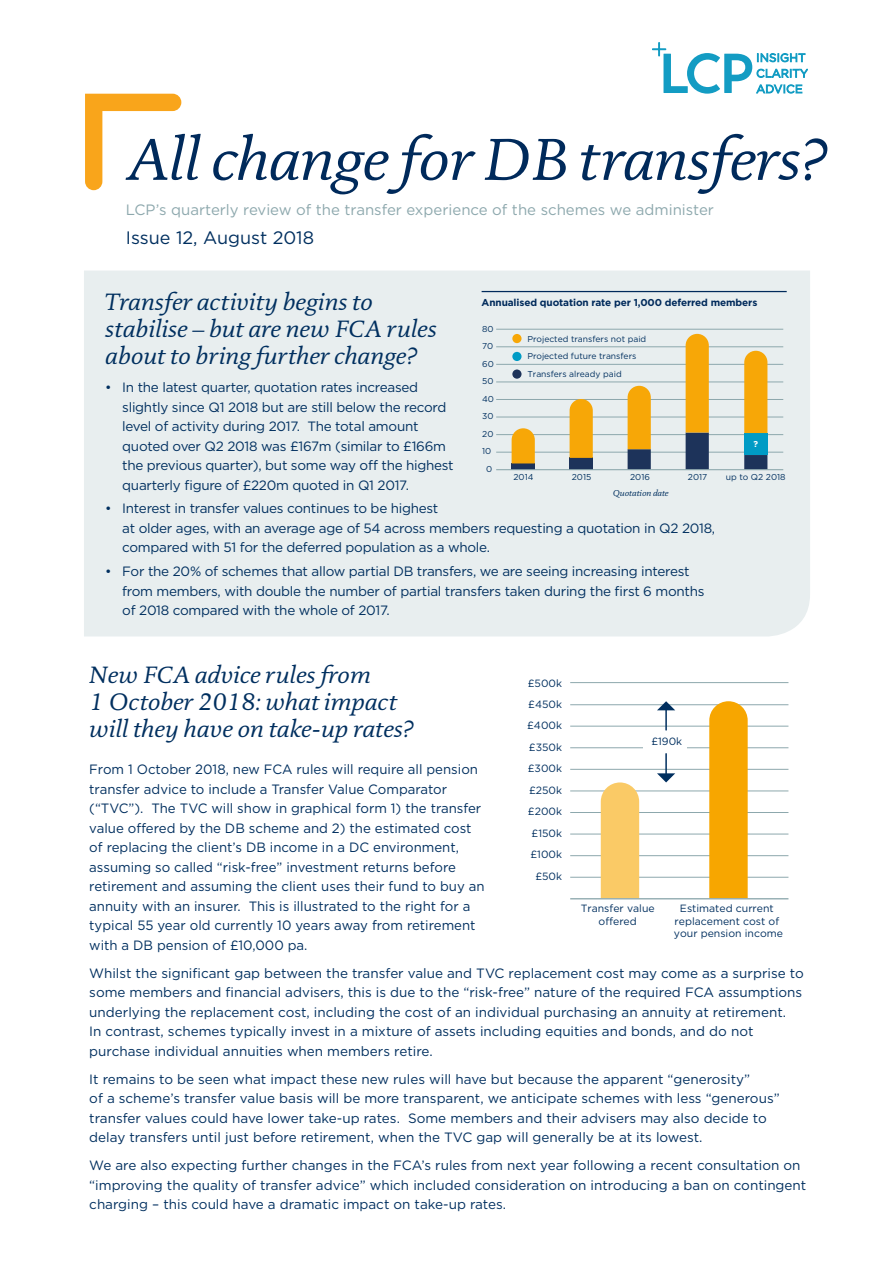
<style>
.page{position:relative;width:893px;height:1263px;background:#fff}
.page>*{position:absolute;margin:0;border:0;box-sizing:border-box;transform-origin:0 0}
.Italic_title_295{font:italic 60px "DTL Documenta TOT";letter-spacing:-.01em;color:#002a5b}
.t1{font:italic 24px/27px "DTL Documenta TOT";color:#002f5f}
.t2{font:18px "Gotham";color:#002f5f}
.t3{font:15px "Gotham";color:#8da8ad}
.Copy{font:13.5px/19.5px "Gotham";color:#002f5f}
.Copy-2{font:13.5px/19.5px "Gotham";letter-spacing:-.02em;color:#002f5f}
.t4{font:10.5px/12.6px "Gotham";color:#002f5f;text-align:center}
.Chart_title{font:700 10.05px "Gotham";letter-spacing:-.01em;color:#002a5b}
.t5{font:8.55px/17.5px "Gotham";color:#002f5f}
.t6{font:italic 8.55px "DTL Documenta TOT";color:#002f5f}
.t7{font:700 8.55px "Gotham";color:#fff}
</style>
<div class="page">
<svg style="left:652px;top:43px;width:156px;height:51px"></svg>
<svg style="left:85px;top:94px;width:96px;height:96px"></svg>
<div style="left:84px;top:270px;width:726px;height:366px;background:#e8eeef"></div>
<div style="left:512px;top:352px;width:9px;height:9px;background:#009bc5;border-radius:50%"></div>
<div style="left:512px;top:369px;width:9px;height:10px;background:#1d335a;border-radius:50%"></div>
<div style="left:512px;top:334px;width:9px;height:9px;background:#f7a707;border-radius:50%"></div>
<hr style="left:496px;top:329px;width:287px;height:1px;background:#8da8ad">
<hr style="left:496px;top:347px;width:287px;height:1px;background:#8da8ad">
<hr style="left:496px;top:364px;width:287px;height:1px;background:#8da8ad">
<hr style="left:496px;top:382px;width:287px;height:1px;background:#8da8ad">
<hr style="left:496px;top:399px;width:287px;height:1px;background:#8da8ad">
<hr style="left:496px;top:417px;width:287px;height:1px;background:#8da8ad">
<hr style="left:496px;top:434px;width:287px;height:1px;background:#8da8ad">
<hr style="left:496px;top:452px;width:287px;height:1px;background:#8da8ad">
<div style="left:512px;top:463px;width:23px;height:7px;background:#1d335a"></div>
<div style="left:570px;top:457px;width:23px;height:13px;background:#1d335a"></div>
<svg style="left:512px;top:428px;width:23px;height:35px"></svg>
<svg style="left:570px;top:399px;width:23px;height:59px"></svg>
<svg style="left:628px;top:386px;width:23px;height:83px;background:#c38e22"></svg>
<svg style="left:686px;top:334px;width:23px;height:135px;background:#bc8923"></svg>
<svg style="left:744px;top:455px;width:23px;height:14px"></svg>
<div style="left:744px;top:433px;width:23px;height:22px;background:#009bc5"></div>
<svg style="left:744px;top:351px;width:23px;height:82px;background:#f6a90f"></svg>
<hr style="left:496px;top:469px;width:287px;height:1px;background:#8da8ad">
<hr style="left:482px;top:291px;width:305px;height:1px;background:#002a5b">
<hr style="left:570px;top:682px;width:218px;height:1px;background:#8da8ad">
<hr style="left:570px;top:704px;width:218px;height:1px;background:#8da8ad">
<hr style="left:570px;top:726px;width:218px;height:1px;background:#8da8ad">
<hr style="left:570px;top:747px;width:218px;height:1px;background:#8da8ad">
<hr style="left:570px;top:769px;width:218px;height:1px;background:#8da8ad">
<hr style="left:570px;top:791px;width:218px;height:1px;background:#8da8ad">
<hr style="left:570px;top:812px;width:218px;height:1px;background:#8da8ad">
<hr style="left:570px;top:834px;width:218px;height:1px;background:#8da8ad">
<hr style="left:570px;top:855px;width:218px;height:1px;background:#8da8ad">
<hr style="left:570px;top:877px;width:218px;height:1px;background:#8da8ad">
<div style="left:643px;top:735px;width:44px;height:15px;background:#fff"></div>
<div style="left:601px;top:782px;width:38px;height:116px;background:#faca66"></div>
<svg style="left:709px;top:701px;width:39px;height:197px;background:#f6a909"></svg>
<hr style="left:570px;top:898px;width:218px;height:1px;background:#8da8ad">
<hr style="left:665px;top:754px;width:2px;height:20px;background:#002f5f">
<svg style="left:657px;top:773px;width:18px;height:9px"></svg>
<hr style="left:665px;top:709px;width:2px;height:21px;background:#002f5f">
<svg style="left:657px;top:701px;width:18px;height:9px"></svg>
<p class="Italic_title_295" style="left:127px;top:123px;width:703px">All change for DB transfers?</p>
<p class="t3" style="left:126px;top:200px;width:590px">LCP’s quarterly review of the transfer experience of the schemes we administer</p>
<p class="t2" style="left:126px;top:226px;width:190px">Issue 12, August 2018</p>
<p class="t1" style="left:105px;top:288px;width:333px">Transfer activity begins to stabilise – but are new FCA rules about to bring further change?</p>
<p class="Copy-2" style="left:122px;top:377px;width:333px;text-indent:-17px">• In the latest quarter, quotation rates increased slightly since Q1 2018 but are still below the record level of activity during 2017. The total amount quoted over Q2 2018 was £167m (similar to £166m the previous quarter), but some way off the highest quarterly figure of £220m quoted in Q1 2017.</p>
<p class="Copy-2" style="left:122px;top:499px;width:594px;text-indent:-17px">• Interest in transfer values continues to be highest<br>at older ages, with an average age of 54 across members requesting a quotation in Q2 2018, compared with 51 for the deferred population as a whole.</p>
<p class="Copy-2" style="left:122px;top:561px;width:584px;text-indent:-17px">• For the 20% of schemes that allow partial DB transfers, we are seeing increasing interest from members, with double the number of partial transfers taken during the first 6 months of 2018 compared with the whole of 2017.</p>
<p class="Chart_title" style="left:482px;top:296px;width:277px">Annualised quotation rate per 1,000 deferred members</p>
<p class="t5" style="left:482px;top:319px;width:13px">80</p>
<p class="t5" style="left:527px;top:330px;width:120px">Projected transfers not paid<br>Projected future transfers<br>Transfers already paid</p>
<p class="t5" style="left:482px;top:337px;width:13px">70</p>
<p class="t5" style="left:482px;top:355px;width:13px">60</p>
<p class="t5" style="left:482px;top:372px;width:13px">50</p>
<p class="t5" style="left:482px;top:390px;width:13px">40</p>
<p class="t5" style="left:482px;top:407px;width:13px">30</p>
<p class="t5" style="left:482px;top:425px;width:13px">20</p>
<p class="t7" style="left:753px;top:438px;width:6px">?</p>
<p class="t5" style="left:482px;top:442px;width:11px">10</p>
<p class="t5" style="left:486px;top:460px;width:8px">0</p>
<p class="t5" style="left:513px;top:468px;width:22px">2014</p>
<p class="t5" style="left:572px;top:468px;width:21px">2015</p>
<p class="t5" style="left:630px;top:468px;width:21px">2016</p>
<p class="t5" style="left:688px;top:468px;width:21px">2017</p>
<p class="t5" style="left:726px;top:468px;width:61px">up to Q2 2018</p>
<p class="t6" style="left:613px;top:488px;width:57px">Quotation date</p>
<p class="t1" style="left:89px;top:662px;width:326px">New FCA advice rules from<br>1 October 2018: what impact will they have on take-up rates?</p>
<p class="Copy" style="left:89px;top:759px;width:397px">From 1 October 2018, new FCA rules will require all pension transfer advice to include a Transfer Value Comparator (“TVC”). The TVC will show in graphical form 1) the transfer value offered by the DB scheme and 2) the estimated cost of replacing the client’s DB income in a DC environment, assuming so called “risk-free” investment returns before retirement and assuming the client uses their fund to buy an annuity with an insurer. This is illustrated to the right for a typical 55 year old currently 10 years away from retirement with a DB pension of £10,000 pa.</p>
<p class="Copy" style="left:89px;top:963px;width:716px">Whilst the significant gap between the transfer value and TVC replacement cost may come as a surprise to some members and financial advisers, this is due to the “risk-free” nature of the required FCA assumptions underlying the replacement cost, including the cost of an individual purchasing an annuity at retirement.<br>In contrast, schemes typically invest in a mixture of assets including equities and bonds, and do not purchase individual annuities when members retire.</p>
<p class="Copy" style="left:89px;top:1069px;width:692px">It remains to be seen what impact these new rules will have but because the apparent “generosity”<br>of a scheme’s transfer value basis will be more transparent, we anticipate schemes with less “generous” transfer values could have lower take-up rates. Some members and their advisers may also decide to delay transfers until just before retirement, when the TVC gap will generally be at its lowest.</p>
<p class="Copy" style="left:89px;top:1155px;width:719px">We are also expecting further changes in the FCA’s rules from next year following a recent consultation on “improving the quality of transfer advice” which included consideration on introducing a ban on contingent charging – this could have a dramatic impact on take-up rates.</p>
<p class="t4" style="left:528px;top:677px;width:36px">£500k</p>
<p class="t4" style="left:528px;top:698px;width:35px">£450k</p>
<p class="t4" style="left:527px;top:719px;width:36px">£400k</p>
<p class="t4" style="left:651px;top:735px;width:32px">£190k</p>
<p class="t4" style="left:529px;top:740px;width:35px">£350k</p>
<p class="t4" style="left:528px;top:762px;width:36px">£300k</p>
<p class="t4" style="left:529px;top:783px;width:34px">£250k</p>
<p class="t4" style="left:528px;top:805px;width:36px">£200k</p>
<p class="t4" style="left:532px;top:827px;width:32px">£150k</p>
<p class="t4" style="left:530px;top:848px;width:33px">£100k</p>
<p class="t4" style="left:535px;top:870px;width:28px">£50k</p>
<p class="t4" style="left:581px;top:902px;width:76px">Transfer value o ered</p>
<p class="t4" style="left:674px;top:902px;width:111px">Estimated current replacement cost of your pension income</p>
</div>
